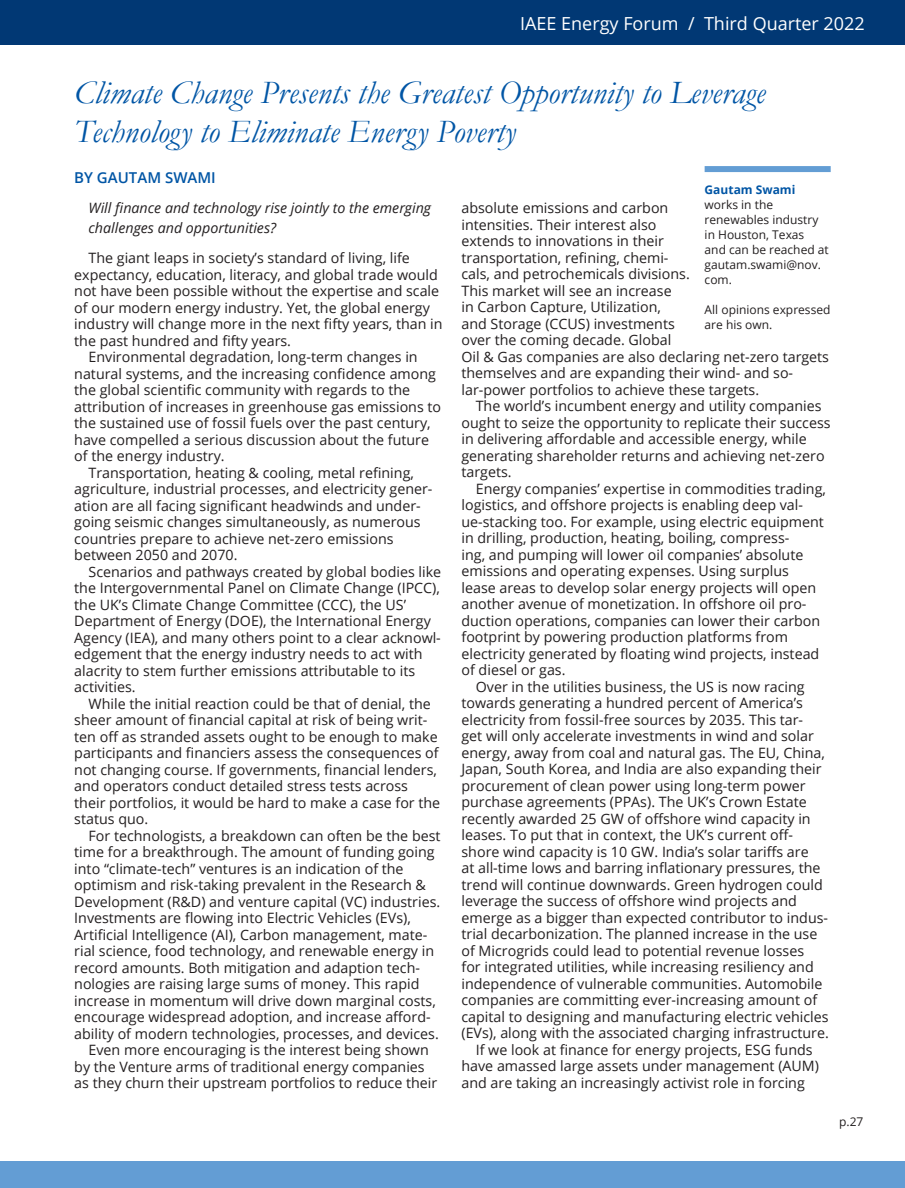
<style>
.page{position:relative;width:905px;height:1188px;background:#fff}
.page>*{position:absolute;margin:0;border:0;box-sizing:border-box;transform-origin:0 0}
.Header_1_-_Dark_Blue{font:italic 33px/39.6px "Garamond";color:#0155a5}
.t1{font:18px "Open Sans";color:#fff}
.Author_NEW{font:600 15px "Open Sans";color:#0155a5}
.Body_Text_NEW{font:14.25px/16.5px "Open Sans";color:#231f20}
.Abstract{font:italic 14.25px/19.8px "Open Sans";color:#231f20}
.Author_Note_NEW{font:12px/15px "Open Sans";color:#231f20}
.s1{font-weight:700;color:#0155a5}
</style>
<div class="page">
<div style="left:0;top:0;width:904px;height:45px;background:#013874"></div>
<div style="left:0;top:1161px;width:904px;height:27px;background:#639dd4"></div>
<div style="left:704px;top:166px;width:126px;height:6px;background:#639dd4"></div>
<p class="t1" style="left:520px;top:11px;width:346px">IAEE Energy Forum / Third Quarter 2022</p>
<p class="Header_1_-_Dark_Blue" style="left:74px;top:72px;width:692px">Climate Change Presents the Greatest Opportunity to Leverage<br>Technology to Eliminate Energy Poverty</p>
<p class="Author_NEW" style="left:74px;top:168px;width:143px">BY GAUTAM SWAMI</p>
<p class="Abstract" style="left:88px;top:198px;width:344px">Will finance and technology rise jointly to the emerging challenges and opportunities?</p>
<p class="Body_Text_NEW" style="left:74px;top:249px;width:370px;text-indent:14px">The giant leaps in society’s standard of living, life expectancy, education, literacy, and global trade would not have been possible without the expertise and scale of our modern energy industry. Yet, the global energy industry will change more in the next fifty years, than in the past hundred and fifty years.</p>
<p class="Body_Text_NEW" style="left:74px;top:348px;width:368px;text-indent:14px">Environmental degradation, long-term changes in natural systems, and the increasing confidence among the global scientific community with regards to the attribution of increases in greenhouse gas emissions to the sustained use of fossil fuels over the past century, have compelled a serious discussion about the future of the energy industry.</p>
<p class="Body_Text_NEW" style="left:74px;top:464px;width:360px;text-indent:14px">Transportation, heating &amp; cooling, metal refining, agriculture, industrial processes, and electricity gener&shy;ation are all facing significant headwinds and under&shy;going seismic changes simultaneously, as numerous countries prepare to achieve net-zero emissions between 2050 and 2070.</p>
<p class="Body_Text_NEW" style="left:74px;top:563px;width:368px;text-indent:14px">Scenarios and pathways created by global bodies like the Intergovernmental Panel on Climate Change (IPCC), the UK’s Climate Change Committee (CCC), the US’ Department of Energy (DOE), the International Energy Agency (IEA), and many others point to a clear acknowl&shy;edgement that the energy industry needs to act with alacrity to stem further emissions attributable to its activities.</p>
<p class="Body_Text_NEW" style="left:74px;top:695px;width:367px;text-indent:14px">While the initial reaction could be that of denial, the sheer amount of financial capital at risk of being writ&shy;ten off as stranded assets ought to be enough to make participants and financiers assess the consequences of not changing course. If governments, financial lenders, and operators conduct detailed stress tests across their portfolios, it would be hard to make a case for the status quo.</p>
<p class="Body_Text_NEW" style="left:74px;top:827px;width:368px;text-indent:14px">For technologists, a breakdown can often be the best time for a breakthrough. The amount of funding going into “climate-tech” ventures is an indication of the optimism and risk-taking prevalent in the Research &amp; Development (R&amp;D) and venture capital (VC) industries.<br>Investments are flowing into Electric Vehicles (EVs), Artificial Intelligence (AI), Carbon management, mate&shy;rial science, food technology, and renewable energy in record amounts. Both mitigation and adaption tech&shy;nologies are raising large sums of money. This rapid increase in momentum will drive down marginal costs, encourage widespread adoption, and increase afford&shy;ability of modern technologies, processes, and devices.</p>
<p class="Body_Text_NEW" style="left:74px;top:1041px;width:364px;text-indent:14px">Even more encouraging is the interest being shown by the Venture arms of traditional energy companies as they churn their upstream portfolios to reduce their</p>
<p class="Author_Note_NEW" style="left:704px;top:182px;width:126px"><span class="s1">Gautam Swami </span>works in the renewables industry in Houston, Texas<br>and can be reached at gautam.swami@nov. com.</p>
<p class="Author_Note_NEW" style="left:704px;top:302px;width:127px">All opinions expressed are his own.</p>
<p class="Body_Text_NEW" style="left:461px;top:200px;width:369px">absolute emissions and carbon<br>intensities. Their interest also<br>extends to innovations in their<br>transportation, refining, chemi-<br>cals, and petrochemicals divisions.<br>This market will see an increase<br>in Carbon Capture, Utilization,<br>and Storage (CCUS) investments<br>over the coming decade. Global<br>Oil &amp; Gas companies are also declaring net-zero targets themselves and are expanding their wind- and so&shy;lar-power portfolios to achieve these targets.</p>
<p class="Body_Text_NEW" style="left:461px;top:398px;width:370px;text-indent:14px">The world’s incumbent energy and utility companies ought to seize the opportunity to replicate their success in delivering affordable and accessible energy, while generating shareholder returns and achieving net-zero targets.</p>
<p class="Body_Text_NEW" style="left:461px;top:480px;width:366px;text-indent:14px">Energy companies’ expertise in commodities trading, logistics, and offshore projects is enabling deep val&shy;ue-stacking too. For example, using electric equipment in drilling, production, heating, boiling, compress-<br>ing, and pumping will lower oil companies’ absolute emissions and operating expenses. Using surplus lease areas to develop solar energy projects will open another avenue of monetization. In offshore oil pro&shy;duction operations, companies can lower their carbon footprint by powering production platforms from electricity generated by floating wind projects, instead of diesel or gas.</p>
<p class="Body_Text_NEW" style="left:461px;top:678px;width:369px;text-indent:14px">Over in the utilities business, the US is now racing towards generating a hundred percent of America’s electricity from fossil-free sources by 2035. This tar-<br>get will only accelerate investments in wind and solar energy, away from coal and natural gas. The EU, China, Japan, South Korea, and India are also expanding their procurement of clean power using long-term power purchase agreements (PPAs). The UK’s Crown Estate recently awarded 25 GW of offshore wind capacity in leases. To put that in context, the UK’s current off&shy;shore wind capacity is 10 GW. India’s solar tariffs are<br>at all-time lows and barring inflationary pressures, the trend will continue downwards. Green hydrogen could leverage the success of offshore wind projects and emerge as a bigger than expected contributor to indus&shy;trial decarbonization. The planned increase in the use of Microgrids could lead to potential revenue losses<br>for integrated utilities, while increasing resiliency and independence of vulnerable communities. Automobile companies are committing ever-increasing amount of capital to designing and manufacturing electric vehicles (EVs), along with the associated charging infrastructure.</p>
<p class="Body_Text_NEW" style="left:461px;top:1041px;width:359px;text-indent:14px">If we look at finance for energy projects, ESG funds have amassed large assets under management (AUM) and are taking an increasingly activist role in forcing</p>
<p class="Author_Note_NEW" style="left:839px;top:1114px;width:26px">p.27</p>
</div>
